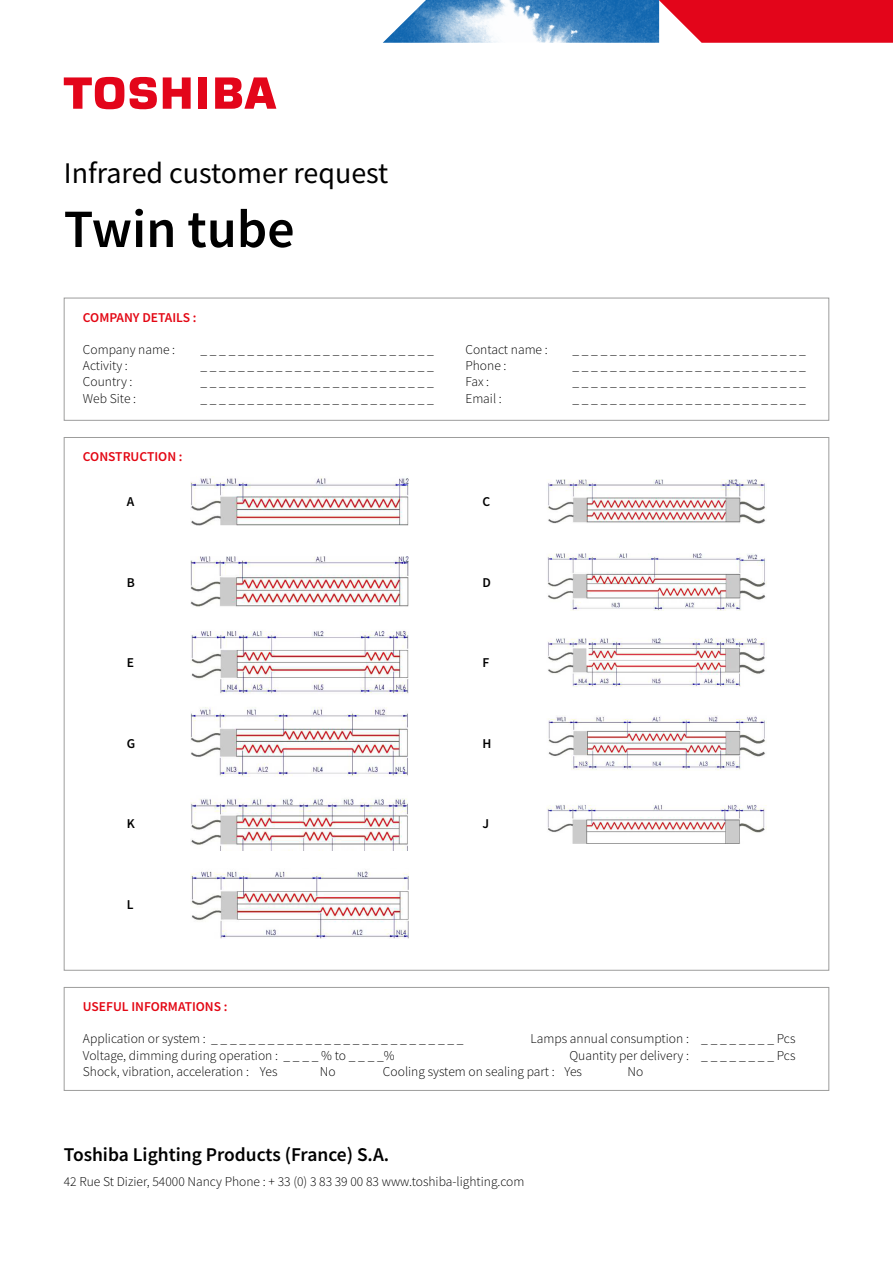
<style>
.page{position:relative;width:893px;height:1263px;background:#fff}
.page>*{position:absolute;margin:0;border:0;box-sizing:border-box;transform-origin:0 0}
.t1{font:500 54px "Toshiba Sans";color:#000}
.t2{font:30px "Toshiba Sans";color:#000}
.t3{font:500 19.5px "Toshiba Sans";color:#000}
.t4{font:300 13.5px "Toshiba Sans";color:#000}
.t5{font:500 13.5px "Toshiba Sans";color:#e30613}
.t6{font:500 13.5px "Toshiba Sans";color:#000}
</style>
<div class="page">
<svg style="left:383px;top:0;width:510px;height:43px"></svg>
<svg style="left:64px;top:77px;width:60px;height:32px"></svg>
<div style="left:198px;top:77px;width:9px;height:32px;background:#e3051a"></div>
<svg style="left:163px;top:77px;width:28px;height:32px"></svg>
<svg style="left:215px;top:77px;width:61px;height:32px"></svg>
<svg style="left:130px;top:77px;width:27px;height:33px"></svg>
<img style="left:548px;top:638px;width:217px;height:49px">
<img style="left:548px;top:479px;width:218px;height:44px">
<img style="left:548px;top:715px;width:217px;height:55px">
<img style="left:547px;top:553px;width:219px;height:57px">
<img style="left:547px;top:805px;width:219px;height:39px">
<img style="left:190px;top:477px;width:219px;height:48px">
<img style="left:190px;top:556px;width:219px;height:51px">
<img style="left:190px;top:707px;width:218px;height:70px">
<img style="left:190px;top:798px;width:218px;height:53px">
<img style="left:190px;top:871px;width:219px;height:68px">
<img style="left:191px;top:631px;width:218px;height:64px">
<div style="left:64px;top:298px;width:765px;height:123px;border:1px solid #9d9d9c"></div>
<div style="left:64px;top:987px;width:765px;height:104px;border:1px solid #9d9d9c"></div>
<h2 class="t2" style="left:64px;top:154px;width:326px">Infrared customer request</h2>
<h1 class="t1" style="left:64px;top:194px;width:232px">Twin tube</h1>
<p class="t5" style="left:83px;top:308px;width:115px">COMPANY DETAILS :</p>
<p class="t4" style="left:83px;top:341px;width:94px">Company name :</p>
<p class="t4" style="left:200px;top:341px;width:235px">_ _ _ _ _ _ _ _ _ _ _ _ _ _ _ _ _ _ _ _ _ _ _ _ _</p>
<p class="t4" style="left:83px;top:357px;width:47px">Activity :</p>
<p class="t4" style="left:200px;top:357px;width:235px">_ _ _ _ _ _ _ _ _ _ _ _ _ _ _ _ _ _ _ _ _ _ _ _ _</p>
<p class="t4" style="left:83px;top:374px;width:51px">Country :</p>
<p class="t4" style="left:200px;top:374px;width:235px">_ _ _ _ _ _ _ _ _ _ _ _ _ _ _ _ _ _ _ _ _ _ _ _ _</p>
<p class="t4" style="left:83px;top:390px;width:55px">Web Site :</p>
<p class="t4" style="left:200px;top:390px;width:235px">_ _ _ _ _ _ _ _ _ _ _ _ _ _ _ _ _ _ _ _ _ _ _ _ _</p>
<p class="t5" style="left:83px;top:448px;width:101px">CONSTRUCTION :</p>
<p class="t6" style="left:127px;top:493px;width:9px">A</p>
<p class="t6" style="left:127px;top:573px;width:10px">B</p>
<p class="t6" style="left:127px;top:654px;width:9px">E</p>
<p class="t6" style="left:127px;top:734px;width:10px">G</p>
<p class="t6" style="left:127px;top:815px;width:10px">K</p>
<p class="t6" style="left:127px;top:895px;width:8px">L</p>
<p class="t4" style="left:465px;top:341px;width:84px">Contact name :</p>
<p class="t4" style="left:465px;top:357px;width:43px">Phone :</p>
<p class="t4" style="left:465px;top:374px;width:25px">Fax :</p>
<p class="t4" style="left:465px;top:390px;width:38px">Email :</p>
<p class="t4" style="left:572px;top:341px;width:235px">_ _ _ _ _ _ _ _ _ _ _ _ _ _ _ _ _ _ _ _ _ _ _ _ _</p>
<p class="t4" style="left:572px;top:357px;width:235px">_ _ _ _ _ _ _ _ _ _ _ _ _ _ _ _ _ _ _ _ _ _ _ _ _</p>
<p class="t4" style="left:572px;top:374px;width:235px">_ _ _ _ _ _ _ _ _ _ _ _ _ _ _ _ _ _ _ _ _ _ _ _ _</p>
<p class="t4" style="left:572px;top:390px;width:235px">_ _ _ _ _ _ _ _ _ _ _ _ _ _ _ _ _ _ _ _ _ _ _ _ _</p>
<p class="t6" style="left:482px;top:493px;width:9px">C</p>
<p class="t6" style="left:482px;top:573px;width:10px">D</p>
<p class="t6" style="left:482px;top:654px;width:8px">F</p>
<p class="t6" style="left:482px;top:734px;width:10px">H</p>
<p class="t6" style="left:482px;top:815px;width:8px">J</p>
<p class="t5" style="left:83px;top:998px;width:146px">USEFUL INFORMATIONS :</p>
<p class="t4" style="left:83px;top:1031px;width:382px">Application or system : _ _ _ _ _ _ _ _ _ _ _ _ _ _ _ _ _ _ _ _ _ _ _ _ _ _ _</p>
<p class="t4" style="left:530px;top:1031px;width:266px">Lamps annual consumption : _ _ _ _ _ _ _ _ Pcs</p>
<p class="t4" style="left:83px;top:1047px;width:313px">Voltage, dimming during operation : _ _ _ _ % to _ _ _ _%</p>
<p class="t4" style="left:569px;top:1047px;width:228px">Quantity per delivery : _ _ _ _ _ _ _ _ Pcs</p>
<p class="t4" style="left:83px;top:1063px;width:196px">Shock, vibration, acceleration : Yes</p>
<p class="t4" style="left:320px;top:1063px;width:17px">No</p>
<p class="t4" style="left:383px;top:1063px;width:201px">Cooling system on sealing part : Yes</p>
<p class="t4" style="left:627px;top:1063px;width:17px">No</p>
<h3 class="t3" style="left:64px;top:1142px;width:327px">Toshiba Lighting Products (France) S.A.</h3>
<p class="t4" style="left:64px;top:1174px;width:462px">42 Rue St Dizier, 54000 Nancy Phone : + 33 (0) 3 83 39 00 83 www.toshiba-lighting.com</p>
</div>
